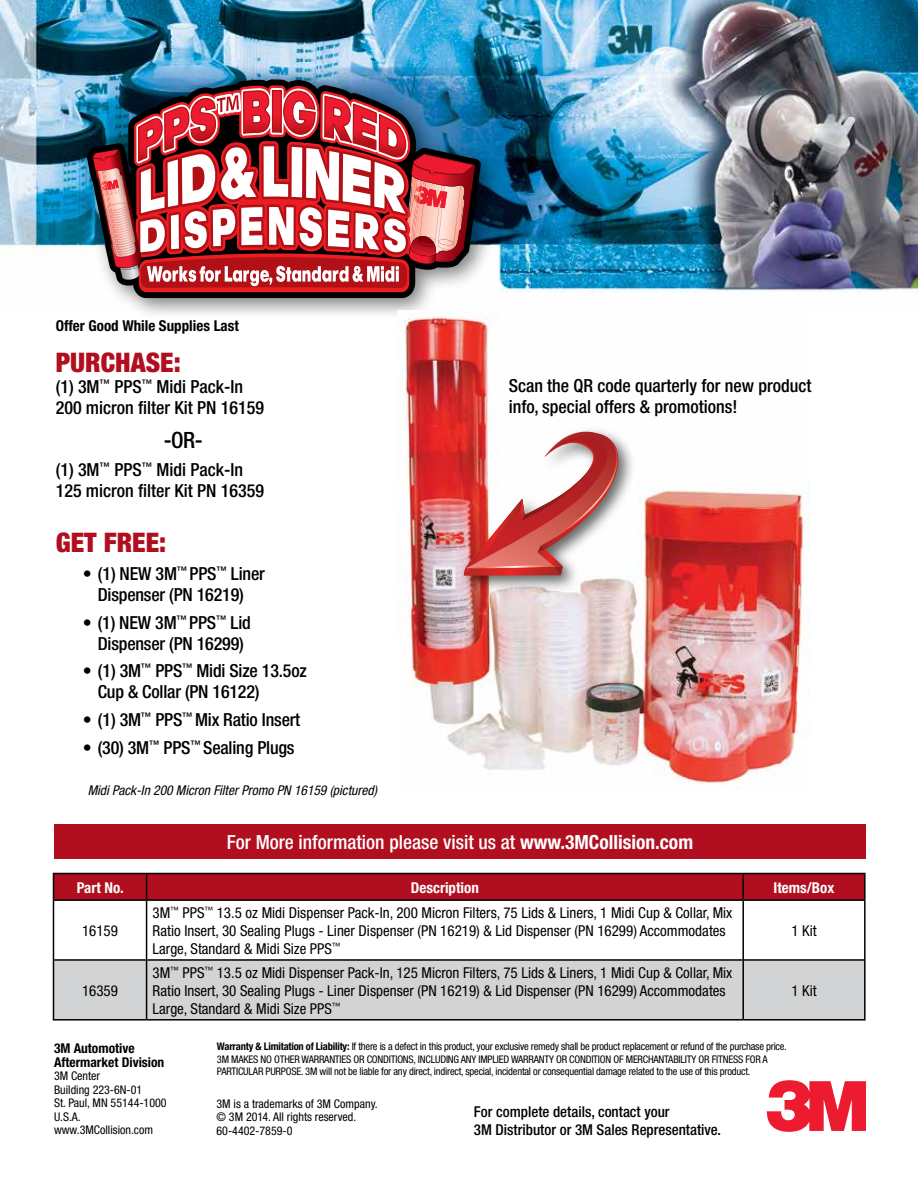
<style>
.page{position:relative;width:918px;height:1188px;background:#fff}
.page>*{position:absolute;margin:0;border:0;box-sizing:border-box;transform-origin:0 0}
.t1{font:900 condensed 27px "Helvetica Neue";color:#b10f1f}
.t2{font:500 condensed 22.5px "Helvetica Neue";color:#000}
.t3{font:500 condensed 19.5px "Helvetica Neue";color:#fff}
.t4{font:500 condensed 18px/21px "Helvetica Neue";color:#000}
.t5{font:condensed 15px/18px "Helvetica Neue";color:#000}
.t6{font:500 condensed 15px/18px "Helvetica Neue";color:#000}
.t7{font:700 condensed 15px "Helvetica Neue";color:#fff}
.t8{font:700 condensed 15px "Helvetica Neue";color:#000}
.t9{font:italic condensed 13.5px "Helvetica Neue";color:#000}
.t10{font:700 condensed 13.5px/13.5px "Helvetica Neue";color:#000}
.t11{font:condensed 12px/13.5px "Helvetica Neue";color:#000}
.t12{font:condensed 10.5px/12.6px "Helvetica Neue";letter-spacing:-.02em;color:#000}
.s1{font-weight:700}
</style>
<div class="page">
<img style="left:0;top:0;width:918px;height:293px">
<svg style="left:766px;top:1080px;width:100px;height:52px"></svg>
<div style="left:54px;top:824px;width:812px;height:35px;background:#b10f1f"></div>
<div style="left:77px;top:69px;width:426px;height:251px;background:#000;opacity:.5"></div>
<img style="left:87px;top:79px;width:394px;height:219px">
<img style="left:93px;top:85px;width:382px;height:207px">
<img style="left:103px;top:196px;width:31px;height:47px">
<img style="left:397px;top:310px;width:411px;height:477px">
<div style="left:458px;top:426px;width:178px;height:168px;background:#000;opacity:.6"></div>
<svg style="left:464px;top:431px;width:161px;height:145px"></svg>
<div style="left:54px;top:961px;width:810px;height:58px;background:#d1d3d4"></div>
<hr style="left:53px;top:1019px;width:94px;height:2px;background:#000">
<hr style="left:147px;top:1019px;width:596px;height:2px;background:#000">
<hr style="left:743px;top:1019px;width:123px;height:2px;background:#000">
<hr style="left:54px;top:959px;width:92px;height:2px;background:#000">
<hr style="left:147px;top:959px;width:595px;height:2px;background:#000">
<hr style="left:744px;top:959px;width:120px;height:2px;background:#000">
<hr style="left:53px;top:899px;width:94px;height:2px;background:#000">
<hr style="left:147px;top:899px;width:596px;height:2px;background:#000">
<hr style="left:743px;top:899px;width:123px;height:2px;background:#000">
<hr style="left:53px;top:873px;width:93px;height:1px;background:#000">
<hr style="left:53px;top:901px;width:1px;height:59px;background:#000">
<hr style="left:53px;top:960px;width:1px;height:59px;background:#000">
<hr style="left:146px;top:873px;width:596px;height:1px;background:#000">
<svg style="left:53px;top:874px;width:812px;height:26px;background:#aa0e1d"></svg>
<hr style="left:146px;top:901px;width:1px;height:59px;background:#000">
<hr style="left:146px;top:960px;width:1px;height:59px;background:#000">
<hr style="left:742px;top:873px;width:124px;height:1px;background:#000">
<hr style="left:742px;top:874px;width:2px;height:25px;background:#000">
<hr style="left:864px;top:874px;width:2px;height:25px;background:#000">
<hr style="left:742px;top:901px;width:2px;height:59px;background:#000">
<hr style="left:864px;top:901px;width:2px;height:59px;background:#000">
<hr style="left:742px;top:960px;width:2px;height:59px;background:#000">
<hr style="left:864px;top:960px;width:2px;height:59px;background:#000">
<p class="t8" style="left:56px;top:317px;width:185px">Offer Good While Supplies Last</p>
<h1 class="t1" style="left:56px;top:346px;width:127px">PURCHASE:</h1>
<p class="t4" style="left:56px;top:376px;width:210px">(1) 3M<sup>™</sup> PPS<sup>™</sup> Midi Pack-In<br>200 micron filter Kit PN 16159</p>
<h2 class="t2" style="left:164px;top:427px;width:41px">-OR-</h2>
<p class="t4" style="left:56px;top:459px;width:210px">(1) 3M<sup>™</sup> PPS<sup>™</sup> Midi Pack-In<br>125 micron filter Kit PN 16359</p>
<h1 class="t1" style="left:56px;top:526px;width:112px">GET FREE:</h1>
<p class="t4" style="left:83px;top:563px;width:184px;text-align:center">• (1) NEW 3M<sup>™</sup> PPS<sup>™</sup> Liner<br>Dispenser (PN 16219)</p>
<p class="t4" style="left:83px;top:611px;width:170px;text-align:center">• (1) NEW 3M<sup>™</sup> PPS<sup>™</sup> Lid<br>Dispenser (PN 16299)</p>
<p class="t4" style="left:98px;top:660px;width:211px;text-indent:-15px">• (1) 3M<sup>™</sup> PPS<sup>™</sup> Midi Size 13.5oz<br>Cup &amp; Collar (PN 16122)</p>
<p class="t4" style="left:83px;top:709px;width:219px">• (1) 3M<sup>™</sup> PPS<sup>™</sup> Mix Ratio Insert</p>
<p class="t4" style="left:83px;top:737px;width:213px">• (30) 3M<sup>™</sup> PPS<sup>™</sup> Sealing Plugs</p>
<p class="t9" style="left:88px;top:782px;width:291px">Midi Pack-In 200 Micron Filter Promo PN 16159 (pictured)</p>
<p class="t4" style="left:509px;top:375px;width:304px">Scan the QR code quarterly for new product info, special offers &amp; promotions!</p>
<h3 class="t3" style="left:227px;top:831px;width:468px">For More information please visit us at <span class="s1">www.3MCollision.com</span></h3>
<p class="t7" style="left:77px;top:878px;width:49px">Part No.</p>
<p class="t7" style="left:411px;top:878px;width:69px">Description</p>
<p class="t7" style="left:774px;top:878px;width:62px">Items/Box</p>
<p class="t5" style="left:82px;top:922px;width:37px">16159</p>
<p class="t5" style="left:153px;top:904px;width:581px">3M<sup>™</sup> PPS<sup>™</sup> 13.5 oz Midi Dispenser Pack-In, 200 Micron Filters, 75 Lids &amp; Liners, 1 Midi Cup &amp; Collar, Mix<br>Ratio Insert, 30 Sealing Plugs - Liner Dispenser (PN 16219) &amp; Lid Dispenser (PN 16299) Accommodates<br>Large, Standard &amp; Midi Size PPS<sup>™</sup></p>
<p class="t5" style="left:791px;top:922px;width:27px">1 Kit</p>
<p class="t5" style="left:82px;top:981px;width:37px">16359</p>
<p class="t5" style="left:153px;top:963px;width:581px">3M<sup>™</sup> PPS<sup>™</sup> 13.5 oz Midi Dispenser Pack-In, 125 Micron Filters, 75 Lids &amp; Liners, 1 Midi Cup &amp; Collar, Mix<br>Ratio Insert, 30 Sealing Plugs - Liner Dispenser (PN 16219) &amp; Lid Dispenser (PN 16299) Accommodates<br>Large, Standard &amp; Midi Size PPS<sup>™</sup></p>
<p class="t5" style="left:791px;top:981px;width:27px">1 Kit</p>
<p class="t10" style="left:54px;top:1041px;width:112px">3M Automotive<br>Aftermarket Division</p>
<p class="t11" style="left:54px;top:1069px;width:114px">3M Center<br>Building 223-6N-01<br>St. Paul, MN 55144-1000<br>U.S.A. www.3MCollision.com</p>
<p class="t12" style="left:217px;top:1040px;width:571px"><span class="s1">Warranty &amp; Limitation of Liability:</span> If there is a defect in this product, your exclusive remedy shall be product replacement or refund of the purchase price.<br>3M MAKES NO OTHER WARRANTIES OR CONDITIONS, INCLUDING ANY IMPLIED WARRANTY OR CONDITION OF MERCHANTABILITY OR FITNESS FOR A<br>PARTICULAR PURPOSE. 3M will not be liable for any direct, indirect, special, incidental or consequential damage related to the use of this product.</p>
<p class="t11" style="left:216px;top:1097px;width:163px">3M is a trademarks of 3M Company. © 3M 2014. All rights reserved.<br>60-4402-7859-0</p>
<p class="t6" style="left:474px;top:1102px;width:249px">For complete details, contact your<br>3M Distributor or 3M Sales Representative.</p>
</div>
